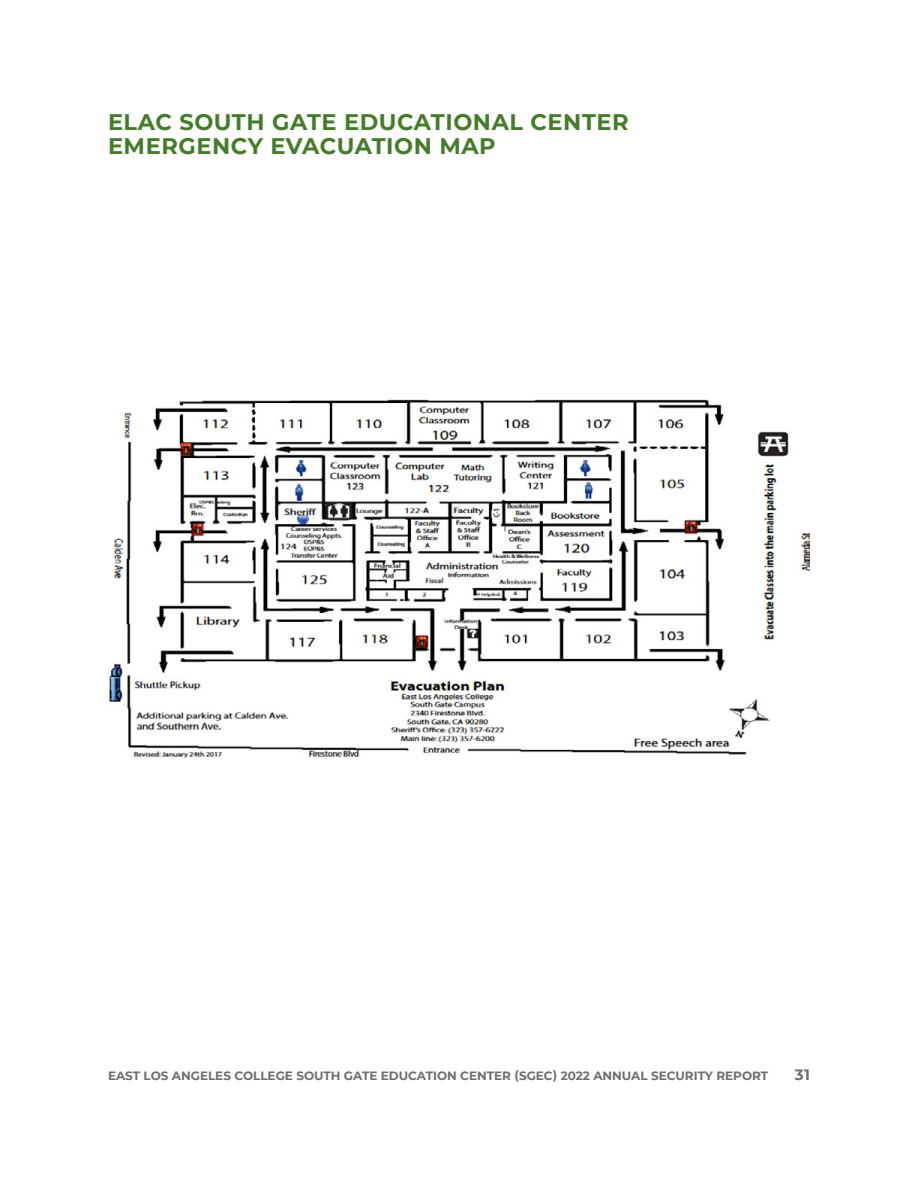
<style>
.page{position:relative;width:918px;height:1188px;background:#fff}
.page>*{position:absolute;margin:0;border:0;box-sizing:border-box;transform-origin:0 0}
.t1{font:700 22.5px/24px "Montserrat";letter-spacing:.025em;color:#447c29}
.t2{font:700 15px "Montserrat";color:#6d6e71}
.t3{font:700 12px "Montserrat";color:#6d6e71}
</style>
<div class="page">
<img style="left:109px;top:399px;width:701px;height:359px">
<h2 class="t1" style="left:108px;top:109px;width:522px">ELAC SOUTH GATE EDUCATIONAL CENTER<br>EMERGENCY EVACUATION MAP</h2>
<p class="t3" style="left:108px;top:1067px;width:662px">EAST LOS ANGELES COLLEGE SOUTH GATE EDUCATION CENTER (SGEC) 2022 ANNUAL SECURITY REPORT</p>
<p class="t2" style="left:795px;top:1064px;width:17px">31</p>
</div>
